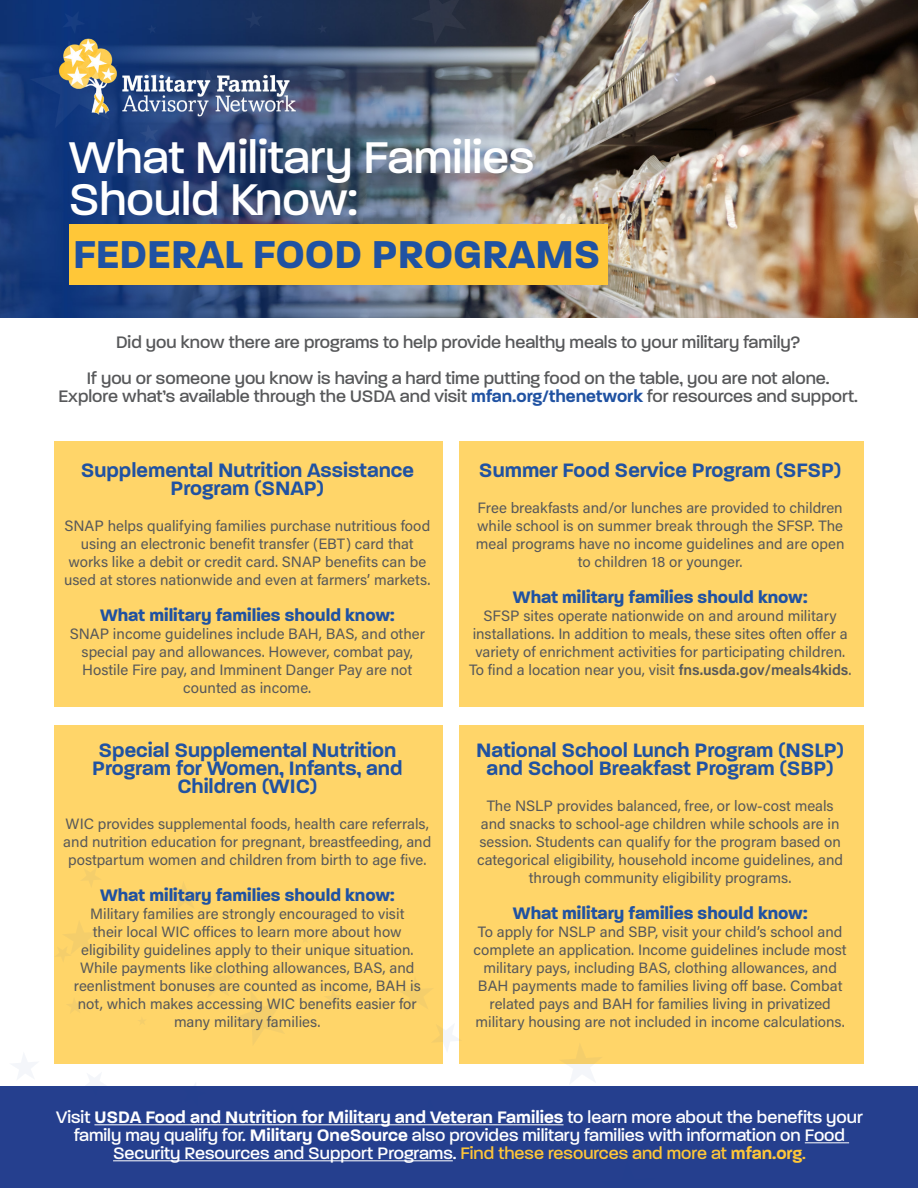
<style>
.page{position:relative;width:918px;height:1188px;background:#fff}
.page>*{position:absolute;margin:0;border:0;box-sizing:border-box;transform-origin:0 0}
.t1{font:500 48px "Paralucent";color:#fff}
.t2{font:700 42px "Paralucent";color:#2052a2}
.t3{font:600 21px/18px "Paralucent";color:#2052a2;text-align:center}
.t4{font:500 18px/18px "Paralucent";color:#fff;text-align:center}
.t5{font:500 18px "Paralucent";color:#57585a}
.t6{font:700 18px "Paralucent";color:#2052a2}
.t7{font:15px/18px "Acumin Pro";color:#57585a;text-align:center}
.s1{font-weight:600;color:#2052a2}
.s2{font-weight:600}
.s3{color:#ffc738}
.s4{font-weight:600;color:#ffc738}
</style>
<div class="page">
<div style="left:460px;top:725px;width:404px;height:339px;background:#ffd569"></div>
<div style="left:54px;top:725px;width:389px;height:339px;background:#ffd569"></div>
<div style="left:460px;top:441px;width:404px;height:265px;background:#ffd569"></div>
<div style="left:54px;top:441px;width:389px;height:265px;background:#ffd569"></div>
<div style="left:0;top:1086px;width:918px;height:102px;background:#253f8e"></div>
<img style="left:0;top:0;width:918px;height:317px">
<svg style="left:397px;top:202px;width:56px;height:23px"></svg>
<svg style="left:343px;top:193px;width:34px;height:32px"></svg>
<svg style="left:454px;top:310px;width:28px;height:8px"></svg>
<svg style="left:466px;top:212px;width:13px;height:13px"></svg>
<svg style="left:186px;top:202px;width:32px;height:23px"></svg>
<svg style="left:612px;top:3px;width:31px;height:31px"></svg>
<svg style="left:607px;top:193px;width:25px;height:25px"></svg>
<svg style="left:712px;top:212px;width:13px;height:14px"></svg>
<svg style="left:368px;top:84px;width:24px;height:25px"></svg>
<svg style="left:269px;top:83px;width:25px;height:25px"></svg>
<svg style="left:584px;top:81px;width:61px;height:64px;background:#9c958a"></svg>
<svg style="left:30px;top:40px;width:88px;height:88px;background:#58687f"></svg>
<svg style="left:795px;top:126px;width:52px;height:52px;background:#ae8868"></svg>
<svg style="left:464px;top:100px;width:35px;height:35px"></svg>
<svg style="left:533px;top:285px;width:44px;height:33px"></svg>
<svg style="left:741px;top:12px;width:44px;height:44px;background:#b6b3b3"></svg>
<svg style="left:62px;top:11px;width:24px;height:23px"></svg>
<svg style="left:139px;top:124px;width:20px;height:19px"></svg>
<svg style="left:147px;top:24px;width:10px;height:10px"></svg>
<svg style="left:245px;top:11px;width:17px;height:17px"></svg>
<svg style="left:318px;top:24px;width:9px;height:10px"></svg>
<svg style="left:375px;top:0;width:91px;height:45px;background:#242f44"></svg>
<svg style="left:194px;top:69px;width:30px;height:31px"></svg>
<svg style="left:623px;top:237px;width:116px;height:81px;background:#c2b29d"></svg>
<svg style="left:867px;top:249px;width:51px;height:29px"></svg>
<svg style="left:915px;top:310px;width:3px;height:8px"></svg>
<svg style="left:765px;top:316px;width:24px;height:2px"></svg>
<svg style="left:433px;top:1023px;width:27px;height:30px"></svg>
<svg style="left:86px;top:1074px;width:20px;height:12px"></svg>
<svg style="left:393px;top:1125px;width:64px;height:1px"></svg>
<svg style="left:276px;top:1125px;width:35px;height:1px"></svg>
<svg style="left:561px;top:1046px;width:40px;height:37px"></svg>
<svg style="left:83px;top:869px;width:16px;height:17px"></svg>
<svg style="left:67px;top:1000px;width:15px;height:12px"></svg>
<svg style="left:139px;top:1020px;width:6px;height:3px"></svg>
<svg style="left:326px;top:992px;width:15px;height:13px"></svg>
<svg style="left:57px;top:922px;width:39px;height:38px"></svg>
<svg style="left:303px;top:937px;width:5px;height:5px"></svg>
<svg style="left:202px;top:966px;width:81px;height:78px"></svg>
<svg style="left:401px;top:979px;width:30px;height:30px"></svg>
<svg style="left:12px;top:1054px;width:25px;height:25px"></svg>
<svg style="left:171px;top:883px;width:26px;height:25px"></svg>
<hr style="left:94px;top:1124px;width:470px;height:1px;background:#fff">
<hr style="left:805px;top:1142px;width:44px;height:1px;background:#fff">
<hr style="left:113px;top:1160px;width:340px;height:1px;background:#fff">
<div style="left:69px;top:225px;width:539px;height:60px;background:#ffc738"></div>
<p class="t1" style="left:69px;top:129px;width:467px">What Military Families</p>
<p class="t1" style="left:69px;top:171px;width:291px">Should Know:</p>
<p class="t2" style="left:73px;top:229px;width:529px">FEDERAL FOOD PROGRAMS</p>
<p class="t5" style="left:116px;top:332px;width:686px">Did you know there are programs to help provide healthy meals to your military family?</p>
<p class="t5" style="left:87px;top:368px;width:744px">If you or someone you know is having a hard time putting food on the table, you are not alone.</p>
<p class="t5" style="left:58px;top:386px;width:801px">Explore what’s available through the USDA and visit <span class="s1">mfan.org/thenetwork</span> for resources and support.</p>
<p class="t3" style="left:81px;top:461px;width:335px">Supplemental Nutrition Assistance<br>Program (SNAP)</p>
<p class="t7" style="left:64px;top:516px;width:368px">SNAP helps qualifying families purchase nutritious food using an electronic benefit transfer (EBT) card that works like a debit or credit card. SNAP benefits can be used at stores nationwide and even at farmers’ markets.</p>
<p class="t6" style="left:100px;top:604px;width:296px">What military families should know:</p>
<p class="t7" style="left:70px;top:624px;width:357px">SNAP income guidelines include BAH, BAS, and other special pay and allowances. However, combat pay, Hostile Fire pay, and Imminent Danger Pay are not counted as income.</p>
<p class="t3" style="left:92px;top:741px;width:312px">Special Supplemental Nutrition<br>Program for Women, Infants, and<br>Children (WIC)</p>
<p class="t7" style="left:63px;top:814px;width:370px">WIC provides supplemental foods, health care referrals, and nutrition education for pregnant, breastfeeding, and postpartum women and children from birth to age five.</p>
<p class="t6" style="left:100px;top:885px;width:296px">What military families should know:</p>
<p class="t7" style="left:74px;top:904px;width:348px">Military families are strongly encouraged to visit their local WIC offices to learn more about how eligibility guidelines apply to their unique situation.<br>While payments like clothing allowances, BAS, and reenlistment bonuses are counted as income, BAH is not, which makes accessing WIC benefits easier for many military families.</p>
<p class="t3" style="left:479px;top:461px;width:364px">Summer Food Service Program (SFSP)</p>
<p class="t7" style="left:476px;top:498px;width:370px">Free breakfasts and/or lunches are provided to children while school is on summer break through the SFSP. The meal programs have no income guidelines and are open to children 18 or younger.</p>
<p class="t6" style="left:513px;top:586px;width:296px">What military families should know:</p>
<p class="t7" style="left:469px;top:606px;width:384px">SFSP sites operate nationwide on and around military installations. In addition to meals, these sites often offer a variety of enrichment activities for participating children.<br>To find a location near you, visit <span class="s2">fns.usda.gov/meals4kids</span>.</p>
<p class="t3" style="left:476px;top:741px;width:370px">National School Lunch Program (NSLP) and School Breakfast Program (SBP)</p>
<p class="t7" style="left:477px;top:796px;width:367px">The NSLP provides balanced, free, or low-cost meals and snacks to school-age children while schools are in session. Students can qualify for the program based on categorical eligibility, household income guidelines, and through community eligibility programs.</p>
<p class="t6" style="left:513px;top:903px;width:296px">What military families should know:</p>
<p class="t7" style="left:474px;top:922px;width:375px">To apply for NSLP and SBP, visit your child’s school and complete an application. Income guidelines include most military pays, including BAS, clothing allowances, and BAH payments made to families living off base. Combat related pays and BAH for families living in privatized military housing are not included in income calculations.</p>
<p class="t4" style="left:56px;top:1108px;width:808px">Visit <span class="s2">USDA Food and Nutrition for Military and Veteran Families</span> to learn more about the benefits your family may qualify for. <span class="s2">Military OneSource</span> also provides military families with information on Food<br>Security Resources and Support Programs. <span class="s3">Find these resources and more at</span> <span class="s4">mfan.org</span><span class="s3">.</span></p>
</div>
